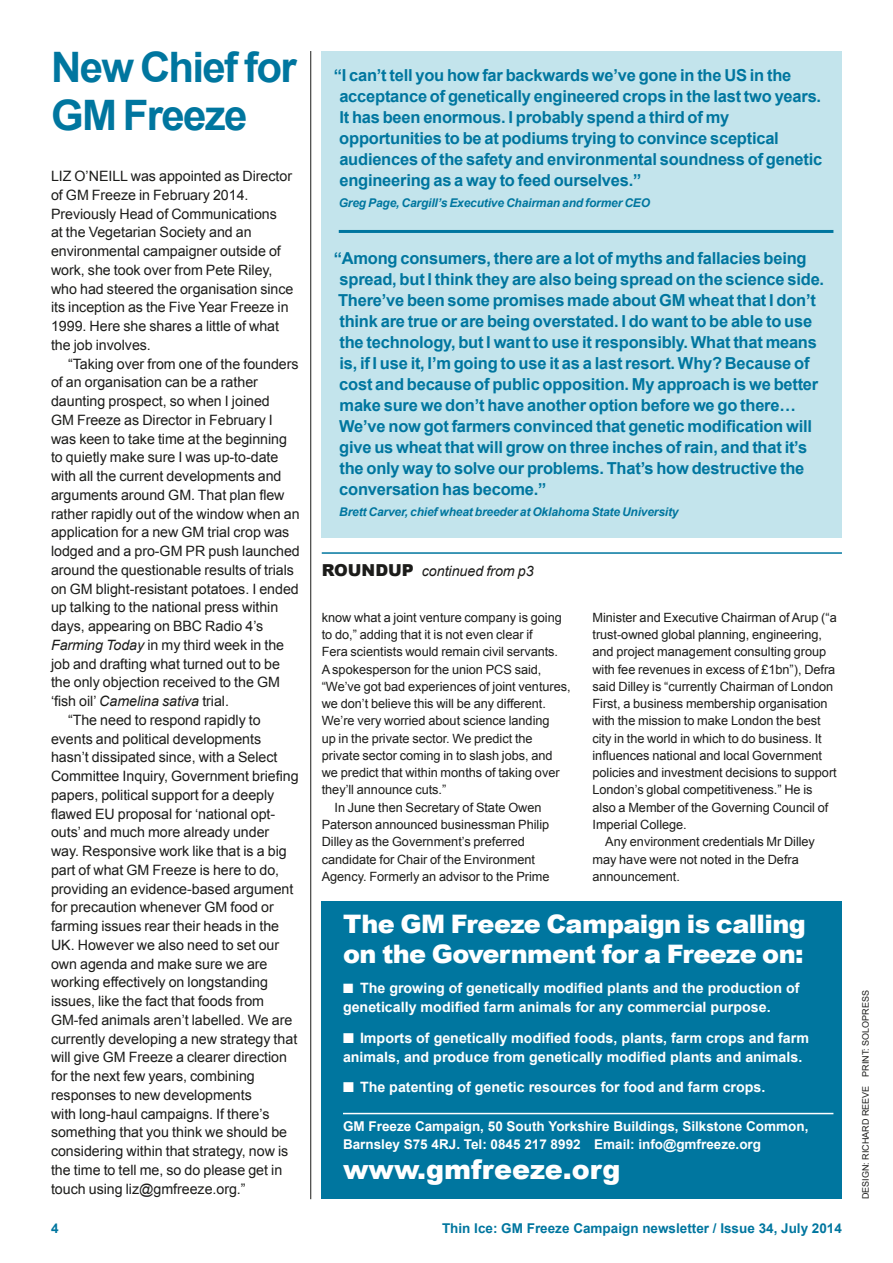
<style>
.page{position:relative;width:893px;height:1263px;background:#fff}
.page>*{position:absolute;margin:0;border:0;box-sizing:border-box;transform-origin:0 0}
.t1{font:700 42px/48px "Arial";letter-spacing:-.04em;color:#00769f}
.t2{font:900 27px "Arial";color:#fff}
.Text{font:900 25.5px/30px "Arial";letter-spacing:-.025em;color:#fff}
.Quote2{font:700 16.5px/21px "Arial";letter-spacing:-.015em;color:#00769f}
.Text_Fullout{font:14.25px/18.8px "Arial";letter-spacing:-.005em;color:#1c1c1a}
.Text_List{font:700 14.25px/18.8px "Arial";color:#fff}
.Text_Fullout-2{font:italic 14.25px "Arial";letter-spacing:-.005em;color:#1c1c1a}
.t3{font:700 13.5px/18px "Arial";color:#fff}
.t4{font:700 13.5px "Arial";color:#00769f}
.Roundup_Text{font:12.75px/17.2px "Arial";letter-spacing:-.005em;color:#1c1c1a}
.Quote2_Credit{font:italic 700 12px "Arial";letter-spacing:-.015em;color:#00769f}
.t5{font:9px "Arial";color:#1c1c1a}
.s1{font-style:italic}
.s2{font-weight:900;font-style:normal;font-size:16.5px}
</style>
<div class="page">
<div style="left:322px;top:51px;width:520px;height:487px;background:#c3e4ec"></div>
<hr style="left:339px;top:230px;width:494px;height:3px;background:#00769f">
<div style="left:322px;top:901px;width:520px;height:298px;background:#00769f"></div>
<hr style="left:343px;top:1113px;width:490px;height:1px;background:#fff">
<hr style="left:322px;top:552px;width:520px;height:2px;background:#00769f">
<hr style="left:310px;top:51px;width:1px;height:1148px;background:#1c1c1a">
<p class="t1" style="left:51px;top:44px;width:247px">New Chief for<br>GM Freeze</p>
<p class="Text_Fullout" style="left:51px;top:167px;width:244px">LIZ O’NEILL was appointed as Director of GM Freeze in February 2014.<br>Previously Head of Communications<br>at the Vegetarian Society and an environmental campaigner outside of work, she took over from Pete Riley, who had steered the organisation since its inception as the Five Year Freeze in 1999. Here she shares a little of what the job involves.</p>
<p class="Text_Fullout" style="left:51px;top:354px;width:250px;text-indent:17px">“Taking over from one of the founders of an organisation can be a rather daunting prospect, so when I joined<br>GM Freeze as Director in February I was keen to take time at the beginning to quietly make sure I was up-to-date with all the current developments and arguments around GM. That plan flew rather rapidly out of the window when an application for a new GM trial crop was lodged and a pro-GM PR push launched around the questionable results of trials on GM blight-resistant potatoes. I ended up talking to the national press within days, appearing on BBC Radio 4’s <span class="s1">Farming Today</span> in my third week in the job and drafting what turned out to be the only objection received to the GM ‘fish oil’ <span class="s1">Camelina sativa</span> trial.</p>
<p class="Text_Fullout" style="left:51px;top:711px;width:249px;text-indent:17px">“The need to respond rapidly to events and political developments hasn’t dissipated since, with a Select Committee Inquiry, Government briefing papers, political support for a deeply flawed EU proposal for ‘national opt&shy;outs’ and much more already under way. Responsive work like that is a big part of what GM Freeze is here to do, providing an evidence-based argument for precaution whenever GM food or farming issues rear their heads in the UK. However we also need to set our own agenda and make sure we are working effectively on longstanding issues, like the fact that foods from GM-fed animals aren’t labelled. We are currently developing a new strategy that will give GM Freeze a clearer direction for the next few years, combining responses to new developments<br>with long-haul campaigns. If there’s something that you think we should be considering within that strategy, now is the time to tell me, so do please get in touch using liz@gmfreeze.org.”</p>
<p class="Quote2" style="left:339px;top:66px;width:484px;text-indent:-6px">“I can’t tell you how far backwards we’ve gone in the US in the acceptance of genetically engineered crops in the last two years.<br>It has been enormous. I probably spend a third of my opportunities to be at podiums trying to convince sceptical audiences of the safety and environmental soundness of genetic engineering as a way to feed ourselves.”</p>
<p class="Quote2_Credit" style="left:339px;top:195px;width:313px">Greg Page, Cargill’s Executive Chairman and former CEO</p>
<p class="Quote2" style="left:334px;top:249px;width:492px">“Among consumers, there are a lot of myths and fallacies being spread, but I think they are also being spread on the science side.<br>There’ve been some promises made about GM wheat that I don’t think are true or are being overstated. I do want to be able to use the technology, but I want to use it responsibly. What that means is, if I use it, I’m going to use it as a last resort. Why? Because of cost and because of public opposition. My approach is we better make sure we don’t have another option before we go there… We’ve now got farmers convinced that genetic modification will give us wheat that will grow on three inches of rain, and that it’s the only way to solve our problems. That’s how destructive the conversation has become.”</p>
<p class="Quote2_Credit" style="left:339px;top:504px;width:341px">Brett Carver, chief wheat breeder at Oklahoma State University</p>
<p class="Text_Fullout-2" style="left:322px;top:562px;width:213px"><span class="s2">ROUNDUP</span> continued from p3</p>
<p class="Roundup_Text" style="left:322px;top:609px;width:250px">know what a joint venture company is going to do,” adding that it is not even clear if<br>Fera scientists would remain civil servants.<br>A spokesperson for the union PCS said, “We’ve got bad experiences of joint ventures, we don’t believe this will be any different.<br>We’re very worried about science landing<br>up in the private sector. We predict the private sector coming in to slash jobs, and we predict that within months of taking over they’ll announce cuts.”</p>
<p class="Roundup_Text" style="left:322px;top:799px;width:229px;text-indent:13px">In June then Secretary of State Owen Paterson announced businessman Philip Dilley as the Government’s preferred candidate for Chair of the Environment Agency. Formerly an advisor to the Prime</p>
<p class="Roundup_Text" style="left:592px;top:609px;width:246px">Minister and Executive Chairman of Arup (“a trust-owned global planning, engineering, and project management consulting group with fee revenues in excess of £1bn”), Defra said Dilley is “currently Chairman of London First, a business membership organisation with the mission to make London the best city in the world in which to do business. It influences national and local Government policies and investment decisions to support London’s global competitiveness.” He is also a Member of the Governing Council of Imperial College.</p>
<p class="Roundup_Text" style="left:592px;top:833px;width:224px;text-indent:13px">Any environment credentials Mr Dilley may have were not noted in the Defra announcement.</p>
<p class="Text" style="left:343px;top:908px;width:464px">The GM Freeze Campaign is calling on the Government for a Freeze on:</p>
<p class="Text_List" style="left:343px;top:979px;width:458px">■ The growing of genetically modified plants and the production of genetically modified farm animals for any commercial purpose.</p>
<p class="Text_List" style="left:343px;top:1029px;width:467px">■ Imports of genetically modified foods, plants, farm crops and farm animals, and produce from genetically modified plants and animals.</p>
<p class="Text_List" style="left:343px;top:1078px;width:424px">■ The patenting of genetic resources for food and farm crops.</p>
<p class="t3" style="left:343px;top:1118px;width:467px">GM Freeze Campaign, 50 South Yorkshire Buildings, Silkstone Common,<br>Barnsley S75 4RJ. Tel: 0845 217 8992 Email: info@gmfreeze.org</p>
<p class="t2" style="left:343px;top:1150px;width:279px">www.gmfreeze.org</p>
<p class="t4" style="left:51px;top:1219px;width:9px">4</p>
<p class="t4" style="left:442px;top:1219px;width:401px">Thin Ice: GM Freeze Campaign newsletter / Issue 34, July 2014</p>
<p class="t5" style="left:860px;top:1199px;width:211px;rotate:-90deg">DESIGN: RICHARD REEVE PRINT: SOLOPRESS</p>
</div>
